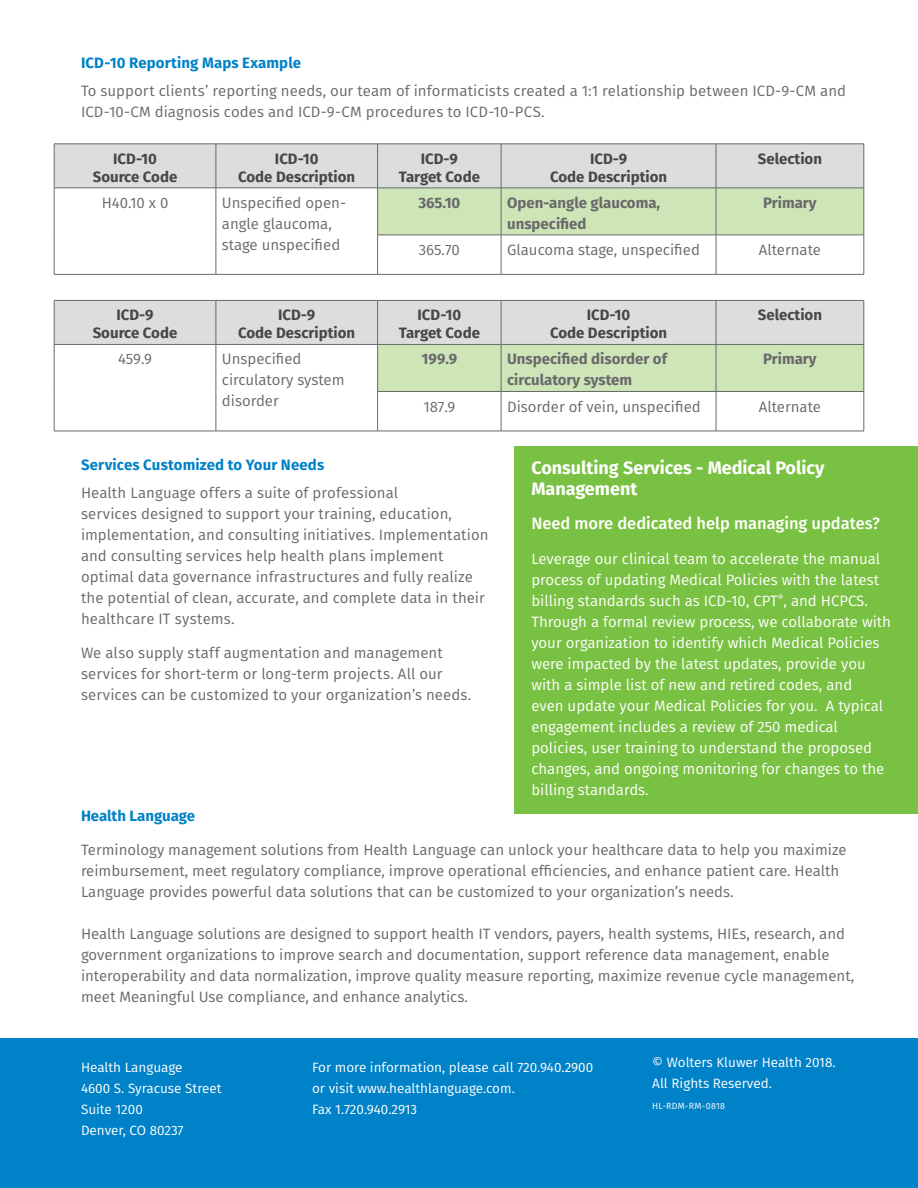
<style>
.page{position:relative;width:918px;height:1188px;background:#fff}
.page>*{position:absolute;margin:0;border:0;box-sizing:border-box;transform-origin:0 0}
.t1{font:700 18px/21px "Fira Sans";color:#fff}
.t2{font:500 16.5px "Fira Sans";color:#fff}
.t3{font:15px/21px "Fira Sans";color:#69696c}
.t4{font:15px/21px "Fira Sans";color:#fff}
.t5{font:700 15px/18px "Fira Sans";color:#464747;text-align:center}
.t6{font:700 15px/21px "Fira Sans";color:#69696c}
.t7{font:700 15px "Fira Sans";letter-spacing:.005em;color:#0082c8}
.t8{font:13.5px/21px "Fira Sans";color:#fff}
.t9{font:9px "Fira Sans";letter-spacing:.025em;color:#fff}
</style>
<div class="page">
<div style="left:0;top:1038px;width:918px;height:150px;background:#0082c8"></div>
<div style="left:514px;top:446px;width:404px;height:367px;background:#79c142"></div>
<svg style="left:55px;top:145px;width:809px;height:90px"></svg>
<hr style="left:54px;top:144px;width:162px;height:1px;background:#69696c">
<hr style="left:54px;top:144px;width:1px;height:44px;background:#69696c">
<hr style="left:216px;top:144px;width:162px;height:1px;background:#69696c">
<hr style="left:216px;top:144px;width:1px;height:44px;background:#69696c">
<hr style="left:378px;top:144px;width:123px;height:1px;background:#69696c">
<hr style="left:377px;top:144px;width:1px;height:44px;background:#69696c">
<hr style="left:501px;top:144px;width:215px;height:1px;background:#69696c">
<hr style="left:501px;top:144px;width:1px;height:44px;background:#69696c">
<hr style="left:716px;top:144px;width:148px;height:1px;background:#69696c">
<hr style="left:716px;top:144px;width:1px;height:44px;background:#69696c">
<hr style="left:864px;top:144px;width:1px;height:44px;background:#69696c">
<hr style="left:54px;top:188px;width:162px;height:1px;background:#69696c">
<hr style="left:216px;top:188px;width:162px;height:1px;background:#69696c">
<hr style="left:378px;top:188px;width:123px;height:1px;background:#69696c">
<hr style="left:501px;top:188px;width:215px;height:1px;background:#69696c">
<hr style="left:716px;top:188px;width:148px;height:1px;background:#69696c">
<hr style="left:54px;top:188px;width:1px;height:47px;background:#69696c">
<hr style="left:216px;top:188px;width:1px;height:47px;background:#69696c">
<hr style="left:377px;top:188px;width:1px;height:47px;background:#69696c">
<hr style="left:501px;top:188px;width:1px;height:47px;background:#69696c">
<hr style="left:716px;top:188px;width:1px;height:47px;background:#69696c">
<hr style="left:864px;top:188px;width:1px;height:47px;background:#69696c">
<hr style="left:54px;top:235px;width:1px;height:39px;background:#69696c">
<hr style="left:216px;top:235px;width:1px;height:39px;background:#69696c">
<hr style="left:377px;top:235px;width:124px;height:1px;background:#69696c">
<hr style="left:377px;top:235px;width:1px;height:39px;background:#69696c">
<hr style="left:501px;top:235px;width:215px;height:1px;background:#69696c">
<hr style="left:501px;top:235px;width:1px;height:39px;background:#69696c">
<hr style="left:716px;top:235px;width:148px;height:1px;background:#69696c">
<hr style="left:716px;top:235px;width:1px;height:39px;background:#69696c">
<hr style="left:864px;top:235px;width:1px;height:39px;background:#69696c">
<hr style="left:54px;top:274px;width:162px;height:1px;background:#69696c">
<hr style="left:216px;top:274px;width:162px;height:1px;background:#69696c">
<hr style="left:378px;top:274px;width:123px;height:1px;background:#69696c">
<hr style="left:501px;top:274px;width:215px;height:1px;background:#69696c">
<hr style="left:716px;top:274px;width:148px;height:1px;background:#69696c">
<svg style="left:55px;top:301px;width:809px;height:90px"></svg>
<hr style="left:54px;top:300px;width:162px;height:1px;background:#69696c">
<hr style="left:54px;top:301px;width:1px;height:43px;background:#69696c">
<hr style="left:216px;top:300px;width:162px;height:1px;background:#69696c">
<hr style="left:216px;top:301px;width:1px;height:43px;background:#69696c">
<hr style="left:378px;top:300px;width:123px;height:1px;background:#69696c">
<hr style="left:377px;top:301px;width:1px;height:43px;background:#69696c">
<hr style="left:501px;top:300px;width:215px;height:1px;background:#69696c">
<hr style="left:501px;top:301px;width:1px;height:43px;background:#69696c">
<hr style="left:716px;top:300px;width:148px;height:1px;background:#69696c">
<hr style="left:716px;top:301px;width:1px;height:43px;background:#69696c">
<hr style="left:864px;top:301px;width:1px;height:43px;background:#69696c">
<hr style="left:54px;top:344px;width:162px;height:1px;background:#69696c">
<hr style="left:216px;top:344px;width:162px;height:1px;background:#69696c">
<hr style="left:378px;top:344px;width:123px;height:1px;background:#69696c">
<hr style="left:501px;top:344px;width:215px;height:1px;background:#69696c">
<hr style="left:716px;top:344px;width:148px;height:1px;background:#69696c">
<hr style="left:54px;top:345px;width:1px;height:46px;background:#69696c">
<hr style="left:216px;top:345px;width:1px;height:46px;background:#69696c">
<hr style="left:377px;top:345px;width:1px;height:46px;background:#69696c">
<hr style="left:501px;top:345px;width:1px;height:46px;background:#69696c">
<hr style="left:716px;top:345px;width:1px;height:46px;background:#69696c">
<hr style="left:864px;top:345px;width:1px;height:46px;background:#69696c">
<hr style="left:54px;top:391px;width:1px;height:40px;background:#69696c">
<hr style="left:216px;top:391px;width:1px;height:40px;background:#69696c">
<hr style="left:377px;top:391px;width:124px;height:1px;background:#69696c">
<hr style="left:377px;top:392px;width:1px;height:39px;background:#69696c">
<hr style="left:501px;top:391px;width:215px;height:1px;background:#69696c">
<hr style="left:501px;top:392px;width:1px;height:39px;background:#69696c">
<hr style="left:716px;top:391px;width:148px;height:1px;background:#69696c">
<hr style="left:716px;top:392px;width:1px;height:39px;background:#69696c">
<hr style="left:864px;top:392px;width:1px;height:39px;background:#69696c">
<hr style="left:54px;top:431px;width:162px;height:1px;background:#69696c">
<hr style="left:216px;top:431px;width:162px;height:1px;background:#69696c">
<hr style="left:378px;top:431px;width:123px;height:1px;background:#69696c">
<hr style="left:501px;top:431px;width:215px;height:1px;background:#69696c">
<hr style="left:716px;top:431px;width:148px;height:1px;background:#69696c">
<p class="t7" style="left:81px;top:50px;width:222px">ICD-10 Reporting Maps Example</p>
<p class="t3" style="left:81px;top:80px;width:767px">To support clients’ reporting needs, our team of informaticists created a 1:1 relationship between ICD-9-CM and<br>ICD-10-CM diagnosis codes and ICD-9-CM procedures to ICD-10-PCS.</p>
<p class="t5" style="left:93px;top:149px;width:86px">ICD-10<br>Source Code</p>
<p class="t5" style="left:238px;top:149px;width:119px">ICD-10<br>Code Description</p>
<p class="t5" style="left:399px;top:149px;width:83px">ICD-9<br>Target Code</p>
<p class="t5" style="left:550px;top:149px;width:119px">ICD-9<br>Code Description</p>
<p class="t5" style="left:758px;top:149px;width:66px">Selection</p>
<p class="t3" style="left:102px;top:192px;width:68px">H40.10 x 0</p>
<p class="t3" style="left:222px;top:192px;width:126px">Unspecified open&shy;angle glaucoma, stage unspecified</p>
<p class="t6" style="left:418px;top:191px;width:44px">365.10</p>
<p class="t6" style="left:507px;top:191px;width:155px">Open-angle glaucoma, unspecified</p>
<p class="t6" style="left:763px;top:191px;width:55px">Primary</p>
<p class="t3" style="left:419px;top:239px;width:43px">365.70</p>
<p class="t3" style="left:507px;top:239px;width:194px">Glaucoma stage, unspecified</p>
<p class="t3" style="left:759px;top:239px;width:64px">Alternate</p>
<p class="t5" style="left:93px;top:305px;width:86px">ICD-9<br>Source Code</p>
<p class="t5" style="left:238px;top:305px;width:119px">ICD-9<br>Code Description</p>
<p class="t5" style="left:399px;top:305px;width:83px">ICD-10<br>Target Code</p>
<p class="t5" style="left:550px;top:305px;width:119px">ICD-10<br>Code Description</p>
<p class="t5" style="left:758px;top:305px;width:66px">Selection</p>
<p class="t3" style="left:118px;top:348px;width:35px">459.9</p>
<p class="t3" style="left:222px;top:348px;width:124px">Unspecified circulatory system disorder</p>
<p class="t6" style="left:422px;top:348px;width:37px">199.9</p>
<p class="t6" style="left:507px;top:348px;width:161px">Unspecified disorder of circulatory system</p>
<p class="t6" style="left:763px;top:348px;width:55px">Primary</p>
<p class="t3" style="left:423px;top:395px;width:33px">187.9</p>
<p class="t3" style="left:507px;top:395px;width:195px">Disorder of vein, unspecified</p>
<p class="t3" style="left:759px;top:395px;width:64px">Alternate</p>
<p class="t7" style="left:81px;top:452px;width:245px">Services Customized to Your Needs</p>
<p class="t3" style="left:81px;top:481px;width:409px">Health Language offers a suite of professional<br>services designed to support your training, education, implementation, and consulting initiatives. Implementation and consulting services help health plans implement optimal data governance infrastructures and fully realize the potential of clean, accurate, and complete data in their healthcare IT systems.</p>
<p class="t3" style="left:81px;top:642px;width:392px">We also supply staff augmentation and management services for short-term or long-term projects. All our services can be customized to your organization’s needs.</p>
<p class="t1" style="left:531px;top:456px;width:295px">Consulting Services - Medical Policy<br>Management</p>
<p class="t2" style="left:531px;top:510px;width:350px">Need more dedicated help managing updates?</p>
<p class="t4" style="left:531px;top:548px;width:361px">Leverage our clinical team to accelerate the manual process of updating Medical Policies with the latest billing standards such as ICD-10, CPT<sup>®</sup>, and HCPCS.<br>Through a formal review process, we collaborate with your organization to identify which Medical Policies were impacted by the latest updates, provide you with a simple list of new and retired codes, and<br>even update your Medical Policies for you. A typical engagement includes a review of 250 medical policies, user training to understand the proposed changes, and ongoing monitoring for changes to the billing standards.</p>
<p class="t7" style="left:81px;top:803px;width:116px">Health Language</p>
<p class="t3" style="left:81px;top:839px;width:767px">Terminology management solutions from Health Language can unlock your healthcare data to help you maximize reimbursement, meet regulatory compliance, improve operational efficiencies, and enhance patient care. Health<br>Language provides powerful data solutions that can be customized to your organization’s needs.</p>
<p class="t3" style="left:81px;top:923px;width:775px">Health Language solutions are designed to support health IT vendors, payers, health systems, HIEs, research, and government organizations to improve search and documentation, support reference data management, enable interoperability and data normalization, improve quality measure reporting, maximize revenue cycle management, meet Meaningful Use compliance, and enhance analytics.</p>
<p class="t8" style="left:81px;top:1056px;width:142px">Health Language<br>4600 S. Syracuse Street<br>Suite 1200<br>Denver, CO 80237</p>
<p class="t8" style="left:312px;top:1056px;width:283px">For more information, please call 720.940.2900 or visit www.healthlanguage.com.<br>Fax 1.720.940.2913</p>
<p class="t8" style="left:652px;top:1052px;width:185px">© Wolters Kluwer Health 2018.<br>All Rights Reserved.</p>
<p class="t9" style="left:652px;top:1099px;width:74px">HL-RDM-RM-0818</p>
</div>
